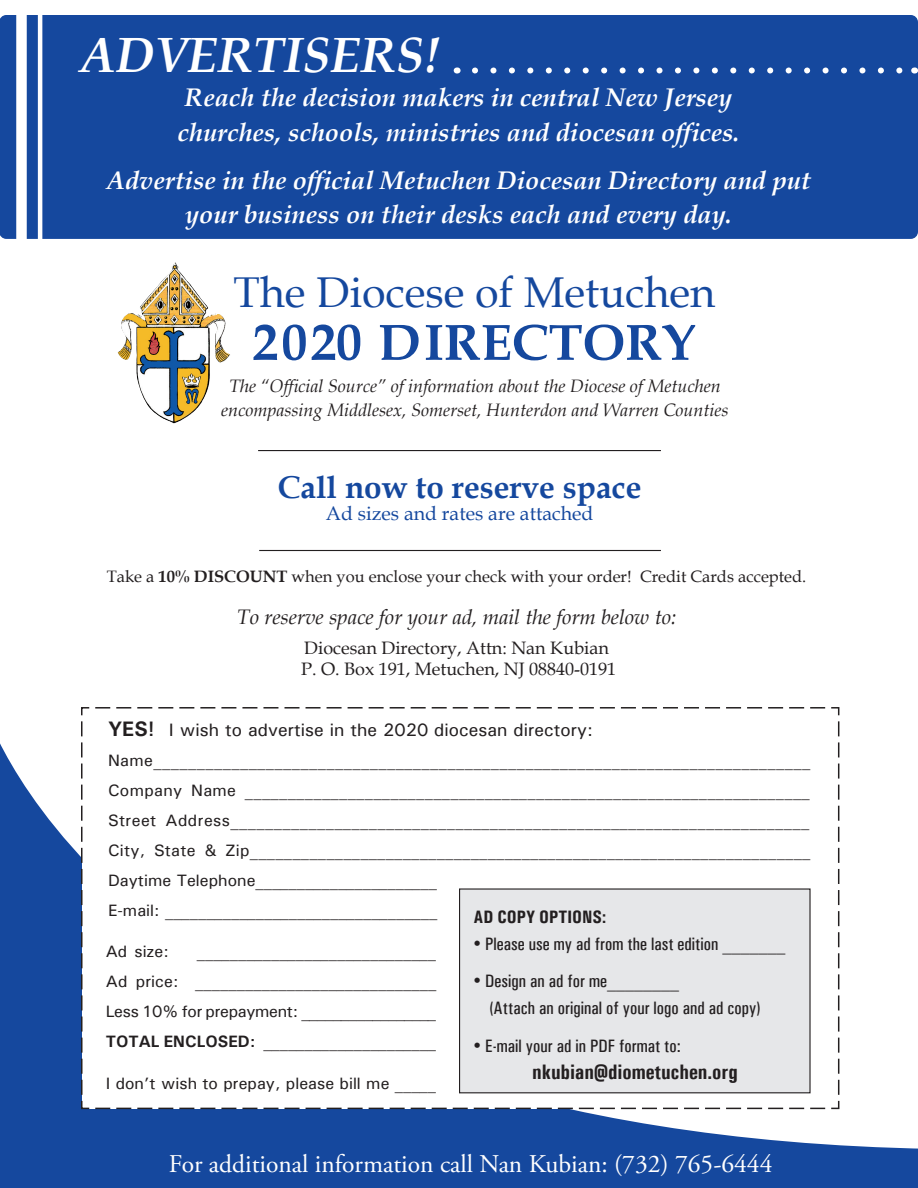
<style>
.page{position:relative;width:918px;height:1188px;background:#fff}
.page>*{position:absolute;margin:0;border:0;box-sizing:border-box;transform-origin:0 0}
.t1{font:700 51px "Book Antiqua";color:#15489e}
.t2{font:italic 700 49.5px "Book Antiqua";color:#fff}
.t3{font:43.05px "Book Antiqua";color:#15489e}
.t4{font:700 31.5px "Book Antiqua";color:#15489e}
.t5{font:italic 700 25.5px/34.5px "Book Antiqua";color:#fff;text-align:center}
.t6{font:25.5px "Adobe Garamond Pro";color:#fff}
.t7{font:italic 21px "Book Antiqua";color:#231f20}
.t8{font:700 condensed 21px "Univers";color:#231f20}
.t9{font:19.5px "Book Antiqua";color:#15489e}
.t10{font:18px "Univers Condensed";color:#231f20}
.t11{font:italic 18px/24px "Book Antiqua";color:#231f20;text-align:center}
.t12{font:18px "Book Antiqua";color:#231f20}
.t13{font:18px "Univers";color:#231f20}
.t14{font:700 condensed 18px "Univers";color:#231f20}
.t15{font:16.5px "Univers";color:#231f20}
.t16{font:16.5px "Univers";letter-spacing:.025em;color:#231f20}
.t17{font:16.5px "Univers";letter-spacing:.02em;color:#231f20}
.t18{font:16.5px "Book Antiqua";color:#231f20}
.t19{font:16.5px "Univers";letter-spacing:-.02em;color:#231f20}
.s1{font-weight:700}
.s2{font-weight:700;font-size:21px}
</style>
<div class="page">
<div style="left:0;top:15px;width:918px;height:224px;background:#15489e;border-radius:7px"></div>
<svg style="left:0;top:743px;width:918px;height:445px;fill:#15489e"></svg>
<div style="left:16px;top:6px;width:11px;height:238px;background:#fff"></div>
<hr style="left:38px;top:15px;width:4px;height:239px;background:#fff">
<svg style="left:80px;top:707px;width:760px;height:403px"></svg>
<div style="left:460px;top:889px;width:350px;height:204px;background:#e6e7e9"></div>
<div style="left:459px;top:888px;width:352px;height:205px;border:1px solid #231f20"></div>
<hr style="left:258px;top:450px;width:403px;height:1px;background:#231f20">
<hr style="left:259px;top:550px;width:402px;height:1px;background:#231f20">
<svg style="left:475px;top:68px;width:428px;height:6px"></svg>
<img style="left:118px;top:263px;width:112px;height:161px">
<p class="t2" style="left:81px;top:21px;width:362px">ADVERTISERS!</p>
<p class="t5" style="left:185px;top:80px;width:549px">Reach the decision makers in central New Jersey</p>
<p class="t5" style="left:178px;top:115px;width:564px">churches, schools, ministries and diocesan offices.</p>
<p class="t5" style="left:107px;top:163px;width:706px">Advertise in the official Metuchen Diocesan Directory and put your business on their desks each and every day.</p>
<p class="t3" style="left:233px;top:263px;width:483px">The Diocese of Metuchen</p>
<p class="t1" style="left:253px;top:308px;width:445px">2020 DIRECTORY</p>
<p class="t11" style="left:221px;top:373px;width:509px">The “Official Source” of information about the Diocese of Metuchen encompassing Middlesex, Somerset, Hunterdon and Warren Counties</p>
<p class="t4" style="left:278px;top:469px;width:365px">Call now to reserve space</p>
<p class="t9" style="left:326px;top:500px;width:269px">Ad sizes and rates are attached</p>
<p class="t18" style="left:107px;top:564px;width:701px">Take a <span class="s1">10% DISCOUNT</span> when you enclose your check with your order! Credit Cards accepted.</p>
<p class="t7" style="left:237px;top:602px;width:441px">To reserve space for your ad, mail the form below to:</p>
<p class="t12" style="left:304px;top:635px;width:306px">Diocesan Directory, Attn: Nan Kubian</p>
<p class="t12" style="left:301px;top:656px;width:317px">P. O. Box 191, Metuchen, NJ 08840-0191</p>
<p class="t13" style="left:108px;top:719px;width:487px"><span class="s2">YES!</span> I wish to advertise in the 2020 diocesan directory:</p>
<p class="t15" style="left:108px;top:750px;width:704px">Name____________________________________________________________________________</p>
<p class="t17" style="left:108px;top:780px;width:703px">Company Name __________________________________________________________________</p>
<p class="t16" style="left:108px;top:810px;width:703px">Street Address___________________________________________________________________</p>
<p class="t15" style="left:108px;top:840px;width:704px">City, State &amp; Zip__________________________________________________________________</p>
<p class="t15" style="left:108px;top:870px;width:331px">Daytime Telephone______________________</p>
<p class="t15" style="left:108px;top:900px;width:331px">E-mail: _________________________________</p>
<p class="t15" style="left:106px;top:941px;width:65px">Ad size:</p>
<p class="t15" style="left:197px;top:941px;width:241px">_____________________________</p>
<p class="t15" style="left:106px;top:971px;width:332px">Ad price: _____________________________</p>
<p class="t19" style="left:106px;top:1001px;width:332px">Less 10% for prepayment: _________________</p>
<p class="t15" style="left:106px;top:1031px;width:332px"><span class="s1">TOTAL ENCLOSED:</span> _____________________</p>
<p class="t15" style="left:106px;top:1073px;width:332px">I don’t wish to prepay, please bill me _____</p>
<p class="t14" style="left:474px;top:906px;width:134px">AD COPY OPTIONS:</p>
<p class="t10" style="left:474px;top:933px;width:313px"><sup>•</sup> Please use my ad from the last edition _______</p>
<p class="t10" style="left:474px;top:971px;width:207px"><sup>•</sup> Design an ad for me________</p>
<p class="t10" style="left:490px;top:998px;width:272px">(Attach an original of your logo and ad copy)</p>
<p class="t10" style="left:474px;top:1035px;width:209px"><sup>•</sup> E-mail your ad in PDF format to:</p>
<p class="t8" style="left:532px;top:1059px;width:207px">nkubian@diometuchen.org</p>
<p class="t6" style="left:169px;top:1148px;width:605px">For additional information call Nan Kubian: (732) 765-6444</p>
</div>
